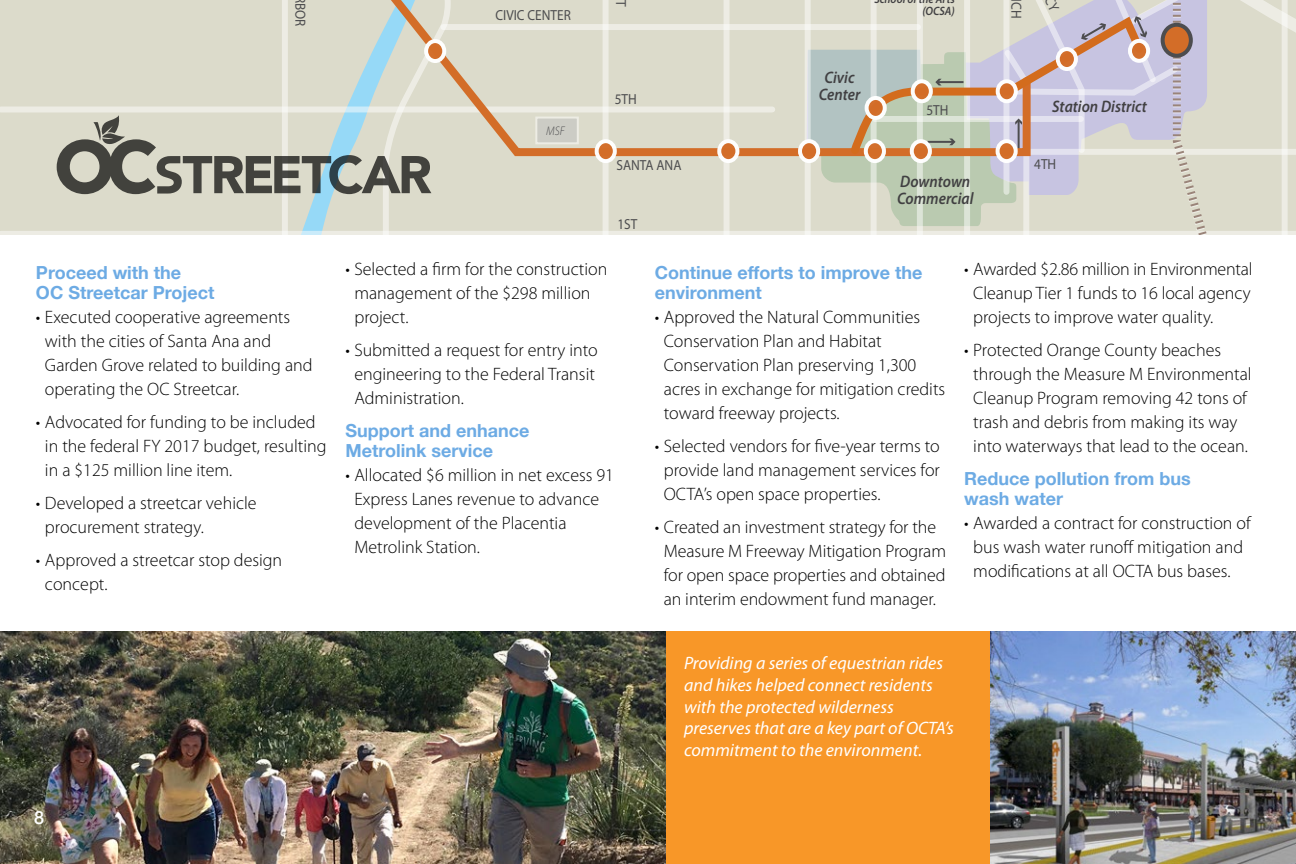
<style>
.page{position:relative;width:1296px;height:864px;background:#fff}
.page>*{position:absolute;margin:0;border:0;box-sizing:border-box;transform-origin:0 0}
.t1{font:300 18px/24px "Myriad Pro";color:#000}
.t2{font:italic 18px/21.6px "Myriad Pro";color:#fff}
.t3{font:700 18px/20px "Helvetica Neue";color:#6dabe4}
.t4{font:500 18px "Helvetica Neue";color:#fff}
.t5{font:italic 600 16.6px/16.6px "Myriad Pro";color:#414042;text-align:center;scale:.91 1}
.t6{font:14.6px "Myriad Pro";color:#4d4d4f;scale:.91 1}
.t7{font:italic 300 12.6px "Myriad Pro";color:#4d4d4f;scale:.91 1}
.t8{font:italic 600 12.2px "Myriad Pro";color:#414042;scale:.91 1}
.t9{font:italic 600 8.4px "Myriad Pro";color:#4d4d4f;scale:.91 1}
</style>
<div class="page">
<img style="left:0;top:631px;width:666px;height:233px">
<img style="left:990px;top:631px;width:306px;height:233px">
<div style="left:666px;top:631px;width:324px;height:233px;background:#f89728"></div>
<div style="left:0;top:0;width:1296px;height:235px;background:#dcdbcb"></div>
<div style="left:805px;top:0;width:6px;height:235px;background:#edece4"></div>
<div style="left:724px;top:0;width:6px;height:235px;background:#edece4"></div>
<div style="left:603px;top:0;width:6px;height:235px;background:#edece4"></div>
<hr style="left:1px;top:231px;width:1295px;height:4px;background:#edece4">
<div style="left:1px;top:107px;width:771px;height:5px;background:#edece4"></div>
<svg style="left:451px;top:0;width:356px;height:158px"></svg>
<svg style="left:800px;top:141px;width:18px;height:20px"></svg>
<div style="left:798px;top:139px;width:22px;height:24px;border:4px solid #fff;border-radius:50%"></div>
<div style="left:719px;top:141px;width:18px;height:20px;background:#d36d28;border-radius:50%"></div>
<div style="left:717px;top:139px;width:22px;height:24px;border:4px solid #fff;border-radius:50%"></div>
<div style="left:597px;top:141px;width:18px;height:20px;background:#d36d28;border-radius:50%"></div>
<div style="left:595px;top:139px;width:22px;height:24px;border:4px solid #fff;border-radius:50%"></div>
<svg style="left:57px;top:0;width:394px;height:235px"></svg>
<svg style="left:807px;top:0;width:489px;height:235px"></svg>
<p class="t6" style="left:310px;top:3px;width:27px;rotate:90deg">BOR</p>
<p class="t3" style="left:36px;top:263px;width:180px">Proceed with the<br>OC Streetcar Project</p>
<p class="t1" style="left:45px;top:305px;width:269px;text-indent:-9px">• Executed cooperative agreements with the cities of Santa Ana and<br>Garden Grove related to building and operating the OC Streetcar.</p>
<p class="t1" style="left:45px;top:410px;width:283px;text-indent:-9px">• Advocated for funding to be included in the federal FY 2017 budget, resulting in a $125 million line item.</p>
<p class="t1" style="left:45px;top:491px;width:213px;text-indent:-9px">• Developed a streetcar vehicle procurement strategy.</p>
<p class="t1" style="left:45px;top:548px;width:239px;text-indent:-9px">• Approved a streetcar stop design concept.</p>
<p class="t6" style="left:495px;top:6px;width:84px">CIVIC CENTER</p>
<p class="t7" style="left:546px;top:123px;width:22px">MSF</p>
<p class="t6" style="left:630px;top:0;width:9px;rotate:90deg">T</p>
<p class="t6" style="left:615px;top:90px;width:26px">5TH</p>
<p class="t6" style="left:616px;top:156px;width:73px">SANTA ANA</p>
<p class="t6" style="left:617px;top:215px;width:24px">1ST</p>
<p class="t5" style="left:819px;top:69px;width:47px">Civic<br>Center</p>
<p class="t8" style="left:922px;top:3px;width:37px">(OCSA)</p>
<p class="t6" style="left:926px;top:101px;width:26px">5TH</p>
<p class="t5" style="left:897px;top:173px;width:86px;text-align:left">Downtown<br>Commercial</p>
<p class="t6" style="left:1026px;top:2px;width:19px;rotate:90deg">CH</p>
<p class="t5" style="left:1052px;top:98px;width:106px">Station District</p>
<p class="t6" style="left:1034px;top:155px;width:26px">4TH</p>
<p class="t1" style="left:354px;top:257px;width:255px;text-indent:-9px">• Selected a firm for the construction management of the $298 million project.</p>
<p class="t1" style="left:354px;top:338px;width:245px;text-indent:-9px">• Submitted a request for entry into engineering to the Federal Transit<br>Administration.</p>
<p class="t3" style="left:345px;top:421px;width:186px">Support and enhance<br>Metrolink service</p>
<p class="t1" style="left:354px;top:463px;width:261px;text-indent:-9px">• Allocated $6 million in net excess 91<br>Express Lanes revenue to advance development of the Placentia<br>Metrolink Station.</p>
<p class="t3" style="left:655px;top:263px;width:269px">Continue efforts to improve the environment</p>
<p class="t1" style="left:664px;top:305px;width:283px;text-indent:-9px">• Approved the Natural Communities Conservation Plan and Habitat Conservation Plan preserving 1,300 acres in exchange for mitigation credits toward freeway projects.</p>
<p class="t1" style="left:664px;top:434px;width:278px;text-align:justify;text-indent:-9px">• Selected vendors for five-year terms to provide land management services for OCTA’s open space properties.</p>
<p class="t1" style="left:655px;top:514px;width:293px;text-align:center">• Created an investment strategy for the Measure M Freeway Mitigation Program for open space properties and obtained an interim endowment fund manager.</p>
<p class="t1" style="left:973px;top:256px;width:281px;text-align:justify;text-indent:-9px">• Awarded $2.86 million in Environmental Cleanup Tier 1 funds to 16 local agency projects to improve water quality.</p>
<p class="t1" style="left:973px;top:337px;width:280px;text-indent:-9px">• Protected Orange County beaches through the Measure M Environmental Cleanup Program removing 42 tons of trash and debris from making its way into waterways that lead to the ocean.</p>
<p class="t3" style="left:964px;top:469px;width:228px">Reduce pollution from bus wash water</p>
<p class="t1" style="left:973px;top:510px;width:279px;text-indent:-9px">• Awarded a contract for construction of bus wash water runoff mitigation and modifications at all OCTA bus bases.</p>
<p class="t9" style="left:1153px;top:264px;width:46px">METROLINK/</p>
<p class="t9" style="left:1148px;top:285px;width:52px">TO SAN DIEGO</p>
<p class="t2" style="left:684px;top:652px;width:271px">Providing a series of equestrian rides and hikes helped connect residents with the protected wilderness preserves that are a key part of OCTA’s commitment to the environment.</p>
<p class="t4" style="left:34px;top:803px;width:12px">8</p>
</div>
